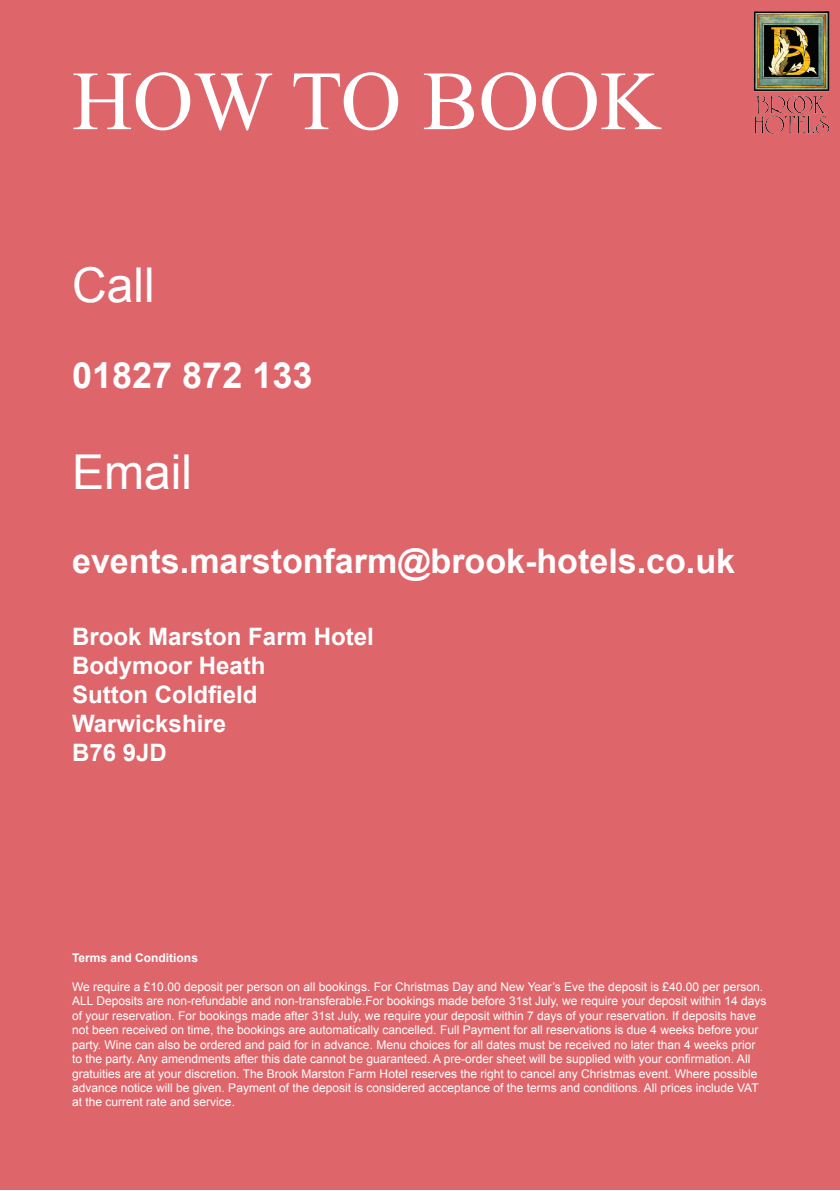
<style>
.page{position:relative;width:840px;height:1191px;background:#fff}
.page>*{position:absolute;margin:0;border:0;box-sizing:border-box;transform-origin:0 0}
.t1{font:84px "Times New Roman";color:#fff}
.t2{font:48px "Arial";color:#fff}
.t3{font:700 36px "Arial";color:#fff}
.t4{font:700 34px "Arial";color:#fff}
.t5{font:700 24px "Arial";color:#fff}
.t6{font:12px/14.4px "Arial";color:#fff}
.t7{font:700 12px "Arial";color:#fff}
</style>
<div class="page">
<div style="left:0;top:0;width:839px;height:1190px;background:#de656a"></div>
<img style="left:753px;top:11px;width:77px;height:124px">
<p class="t1" style="left:72px;top:45px;width:589px">HOW TO BOOK</p>
<p class="t2" style="left:72px;top:254px;width:84px">Call</p>
<p class="t3" style="left:72px;top:352px;width:242px">01827 872 133</p>
<p class="t2" style="left:72px;top:441px;width:121px">Email</p>
<p class="t4" style="left:72px;top:539px;width:664px">events.marstonfarm@brook-hotels.co.uk</p>
<p class="t5" style="left:72px;top:621px;width:303px">Brook Marston Farm Hotel</p>
<p class="t5" style="left:72px;top:650px;width:195px">Bodymoor Heath</p>
<p class="t5" style="left:72px;top:678px;width:187px">Sutton Coldfield</p>
<p class="t5" style="left:72px;top:707px;width:155px">Warwickshire</p>
<p class="t5" style="left:72px;top:736px;width:96px">B76 9JD</p>
<p class="t7" style="left:72px;top:950px;width:127px">Terms and Conditions</p>
<p class="t6" style="left:72px;top:979px;width:692px">We require a £10.00 deposit per person on all bookings. For Christmas Day and New Year’s Eve the deposit is £40.00 per person.</p>
<p class="t6" style="left:72px;top:994px;width:695px">ALL Deposits are non-refundable and non-transferable.For bookings made before 31st July, we require your deposit within 14 days of your reservation. For bookings made after 31st July, we require your deposit within 7 days of your reservation. If deposits have not been received on time, the bookings are automatically cancelled. Full Payment for all reservations is due 4 weeks before your party. Wine can also be ordered and paid for in advance. Menu choices for all dates must be received no later than 4 weeks prior to the party. Any amendments after this date cannot be guaranteed. A pre-order sheet will be supplied with your confirmation. All gratuities are at your discretion. The Brook Marston Farm Hotel reserves the right to cancel any Christmas event. Where possible advance notice will be given. Payment of the deposit is considered acceptance of the terms and conditions. All prices include VAT at the current rate and service.</p>
</div>
